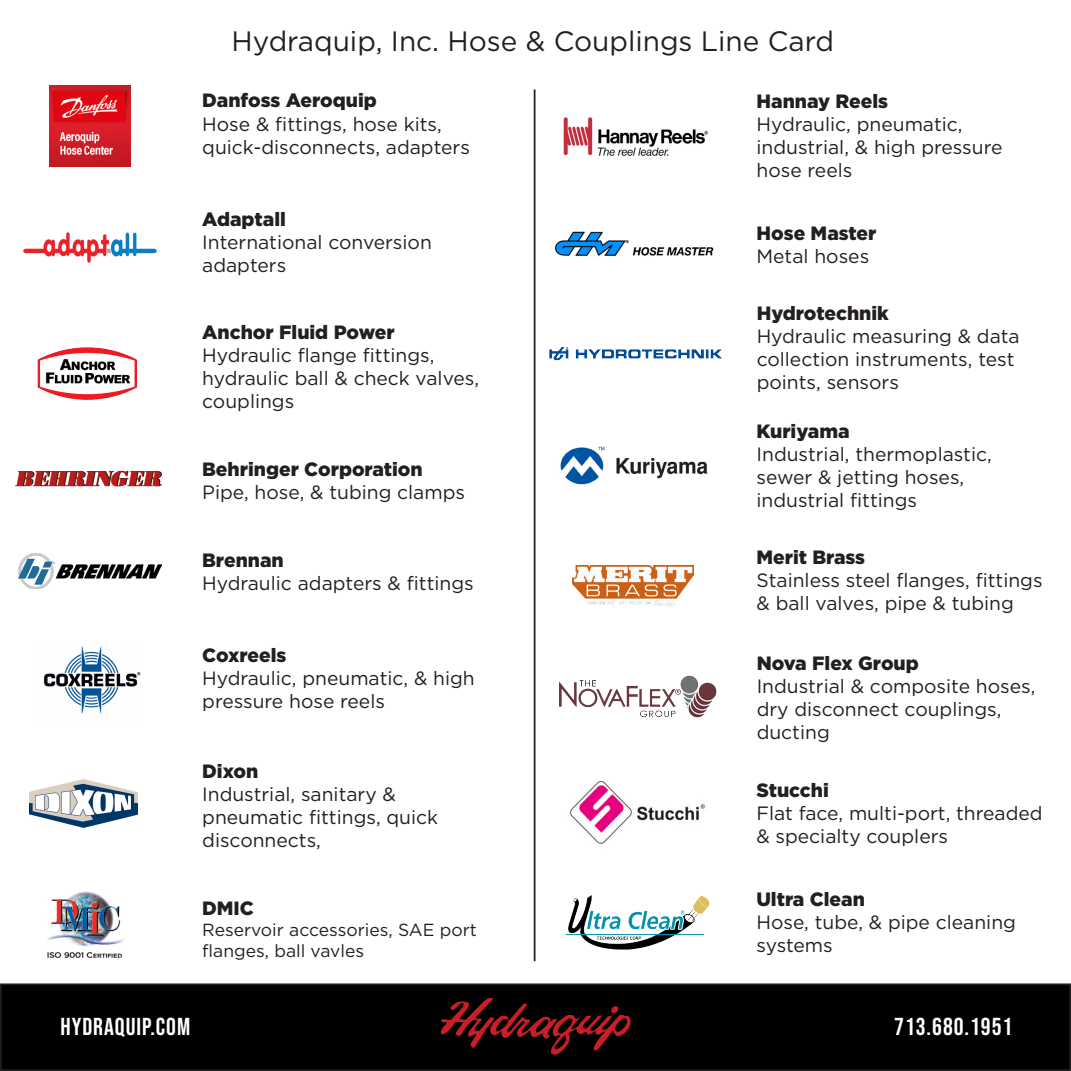
<style>
.page{position:relative;width:1071px;height:1071px;background:#fff}
.page>*{position:absolute;margin:0;border:0;box-sizing:border-box;transform-origin:0 0}
.t1{font:28px "Gotham";color:#231f20}
.t2{font:24.5px "Bebas Neue";letter-spacing:.04em;color:#fff}
.t3{font:19.25px/23.1px "Gotham";color:#231f20}
.t4{font:900 19.25px "Gotham";color:#231f20}
.t5{font:17.5px/21px "Gotham";color:#231f20}
</style>
<div class="page">
<img style="left:23px;top:232px;width:133px;height:30px">
<img style="left:50px;top:86px;width:81px;height:81px">
<img style="left:37px;top:347px;width:100px;height:53px">
<img style="left:19px;top:554px;width:142px;height:34px">
<img style="left:15px;top:470px;width:146px;height:17px">
<img style="left:43px;top:646px;width:98px;height:68px">
<img style="left:47px;top:891px;width:77px;height:67px">
<img style="left:29px;top:779px;width:109px;height:49px">
<div style="left:1px;top:984px;width:1069px;height:86px;background:#000"></div>
<div style="left:0;top:983px;width:1071px;height:88px;border:2px solid #231f20"></div>
<img style="left:440px;top:998px;width:191px;height:57px">
<img style="left:563px;top:117px;width:145px;height:39px">
<img style="left:554px;top:231px;width:159px;height:25px">
<img style="left:549px;top:347px;width:173px;height:14px">
<img style="left:560px;top:446px;width:148px;height:39px">
<img style="left:573px;top:565px;width:121px;height:42px">
<img style="left:559px;top:675px;width:157px;height:42px">
<img style="left:570px;top:781px;width:136px;height:63px">
<img style="left:565px;top:895px;width:145px;height:55px">
<hr style="left:534px;top:89px;width:2px;height:872px;background:#231f20">
<p class="t1" style="left:232px;top:25px;width:604px">Hydraquip, Inc. Hose &amp; Couplings Line Card</p>
<p class="t4" style="left:202px;top:89px;width:176px">Danfoss Aeroquip</p>
<p class="t3" style="left:202px;top:112px;width:269px">Hose &amp; fittings, hose kits, quick-disconnects, adapters</p>
<p class="t4" style="left:202px;top:208px;width:85px">Adaptall</p>
<p class="t3" style="left:202px;top:230px;width:231px">International conversion adapters</p>
<p class="t4" style="left:202px;top:321px;width:194px">Anchor Fluid Power</p>
<p class="t3" style="left:202px;top:343px;width:278px">Hydraulic flange fittings, hydraulic ball &amp; check valves, couplings</p>
<p class="t4" style="left:202px;top:458px;width:222px">Behringer Corporation</p>
<p class="t3" style="left:202px;top:480px;width:264px">Pipe, hose, &amp; tubing clamps</p>
<p class="t4" style="left:202px;top:549px;width:83px">Brennan</p>
<p class="t3" style="left:202px;top:572px;width:273px">Hydraulic adapters &amp; fittings</p>
<p class="t4" style="left:202px;top:644px;width:86px">Coxreels</p>
<p class="t3" style="left:202px;top:667px;width:274px">Hydraulic, pneumatic, &amp; high</p>
<p class="t3" style="left:202px;top:690px;width:184px">pressure hose reels</p>
<p class="t4" style="left:202px;top:760px;width:57px">Dixon</p>
<p class="t3" style="left:202px;top:782px;width:237px">Industrial, sanitary &amp; pneumatic fittings, quick disconnects,</p>
<p class="t4" style="left:202px;top:897px;width:53px">DMIC</p>
<p class="t5" style="left:202px;top:919px;width:276px">Reservoir accessories, SAE port flanges, ball vavles</p>
<p class="t4" style="left:757px;top:90px;width:133px">Hannay Reels</p>
<p class="t3" style="left:757px;top:112px;width:208px">Hydraulic, pneumatic,</p>
<p class="t3" style="left:757px;top:135px;width:247px">industrial, &amp; high pressure</p>
<p class="t3" style="left:757px;top:158px;width:97px">hose reels</p>
<p class="t4" style="left:757px;top:222px;width:121px">Hose Master</p>
<p class="t3" style="left:757px;top:244px;width:114px">Metal hoses</p>
<p class="t4" style="left:757px;top:302px;width:134px">Hydrotechnik</p>
<p class="t3" style="left:757px;top:324px;width:265px">Hydraulic measuring &amp; data</p>
<p class="t3" style="left:757px;top:347px;width:259px">collection instruments, test points, sensors</p>
<p class="t4" style="left:757px;top:420px;width:95px">Kuriyama</p>
<p class="t3" style="left:757px;top:442px;width:237px">Industrial, thermoplastic, sewer &amp; jetting hoses, industrial fittings</p>
<p class="t4" style="left:757px;top:546px;width:110px">Merit Brass</p>
<p class="t3" style="left:757px;top:568px;width:288px">Stainless steel flanges, fittings &amp; ball valves, pipe &amp; tubing</p>
<p class="t4" style="left:757px;top:652px;width:164px">Nova Flex Group</p>
<p class="t3" style="left:757px;top:674px;width:280px">Industrial &amp; composite hoses, dry disconnect couplings, ducting</p>
<p class="t4" style="left:756px;top:779px;width:74px">Stucchi</p>
<p class="t3" style="left:756px;top:801px;width:288px">Flat face, multi-port, threaded &amp; specialty couplers</p>
<p class="t4" style="left:756px;top:888px;width:110px">Ultra Clean</p>
<p class="t3" style="left:756px;top:910px;width:261px">Hose, tube, &amp; pipe cleaning</p>
<p class="t3" style="left:756px;top:933px;width:78px">systems</p>
<p class="t2" style="left:60px;top:1013px;width:131px">HYDRAQUIP.COM</p>
<p class="t2" style="left:894px;top:1013px;width:119px">713.680.1951</p>
</div>
